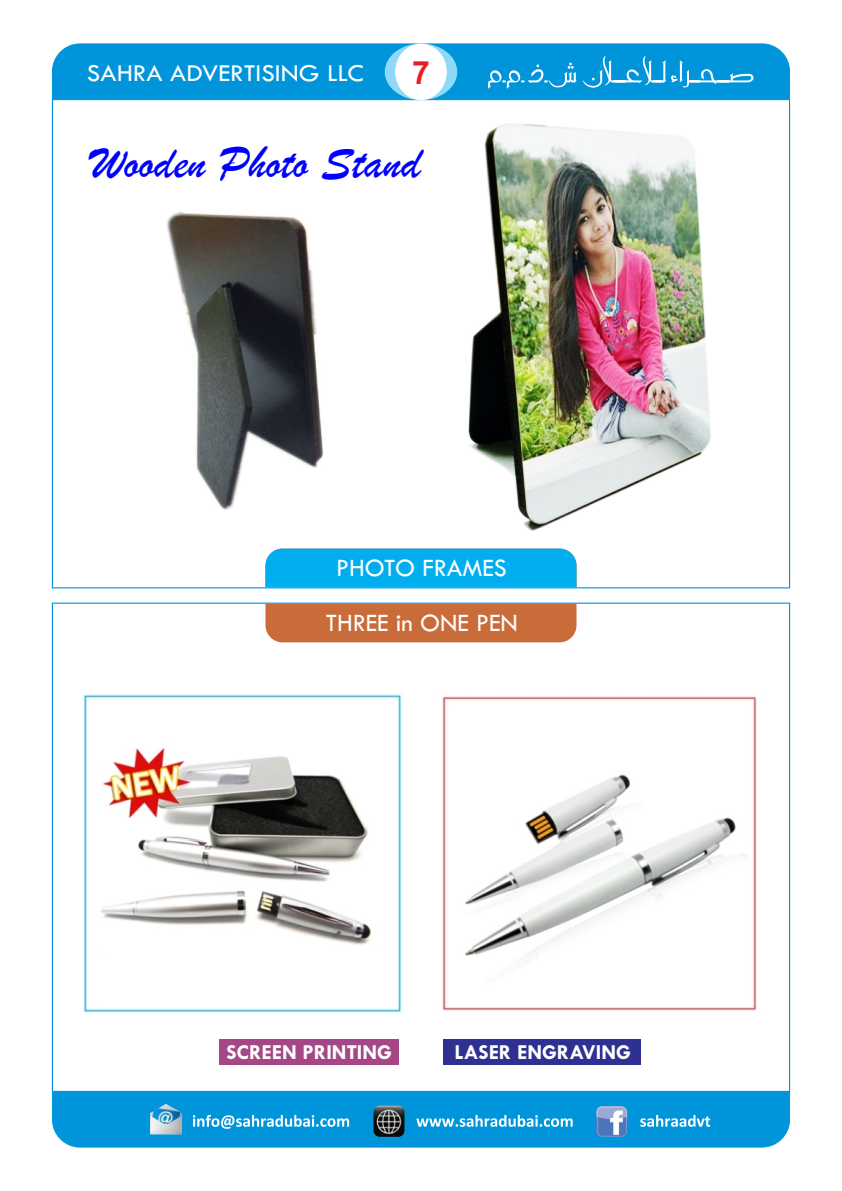
<style>
.page{position:relative;width:842px;height:1191px;background:#fff}
.page>*{position:absolute;margin:0;border:0;box-sizing:border-box;transform-origin:0 0}
.t1{font:47.8px "Brush Script";color:#00f}
.t2{font:700 32px "Arial";color:#ed1c24}
.t3{font:26px/55px "Tw Cen";color:#fff;text-align:center}
.t4{font:25.2px "Tw Cen";color:#fff;scale:1.07 1}
.t5{font:700 21.4px "Tw Cen";color:#fff}
</style>
<div class="page">
<div style="left:52px;top:602px;width:738px;height:490px;background:#fff;border:1px solid #0095da"></div>
<div style="left:52px;top:99px;width:738px;height:489px;background:#fff;border:1px solid #0095da"></div>
<div style="left:51px;top:1091px;width:739px;height:57px;background:#0095da"></div>
<div style="left:51px;top:43px;width:739px;height:57px;background:#0095da"></div>
<svg style="left:193px;top:1114px;width:517px;height:14px;background:#45b1e3"></svg>
<img style="left:596px;top:1106px;width:31px;height:30px;border-radius:6px">
<img style="left:150px;top:1103px;width:32px;height:31px">
<img style="left:373px;top:1105px;width:31px;height:31px;border-radius:6px">
<div style="left:385px;top:44px;width:72px;height:56px;background:#8ed8f8;border-radius:50%"></div>
<div style="left:395px;top:44px;width:52px;height:56px;background:#fff;border-radius:50%"></div>
<div style="left:265px;top:548px;width:311px;height:39px;background:#00aeef"></div>
<div style="left:265px;top:603px;width:311px;height:39px;background:#ca6c39"></div>
<svg style="left:488px;top:56px;width:266px;height:33px;background:#21a2de"></svg>
<div style="left:219px;top:1039px;width:179px;height:25px;background:#a54786"></div>
<div style="left:444px;top:1039px;width:197px;height:25px;background:#2e3092"></div>
<img style="left:442px;top:696px;width:315px;height:315px">
<img style="left:83px;top:694px;width:319px;height:319px">
<img style="left:468px;top:130px;width:86px;height:401px">
<img style="left:167px;top:211px;width:157px;height:299px">
<img style="left:492px;top:123px;width:219px;height:399px">
<p class="t4" style="left:87px;top:64px;width:260px">SAHRA ADVERTISING LLC</p>
<h2 class="t2" style="left:412px;top:61px;width:19px">7</h2>
<h1 class="t1" style="left:90px;top:149px;width:332px">Wooden Photo Stand</h1>
<p class="t3" style="left:326px;top:542px;width:193px">PHOTO FRAMES<br>THREE in ONE PEN</p>
<p class="t5" style="left:226px;top:1043px;width:167px">SCREEN PRINTING</p>
<p class="t5" style="left:455px;top:1043px;width:178px">LASER ENGRAVING</p>
</div>
